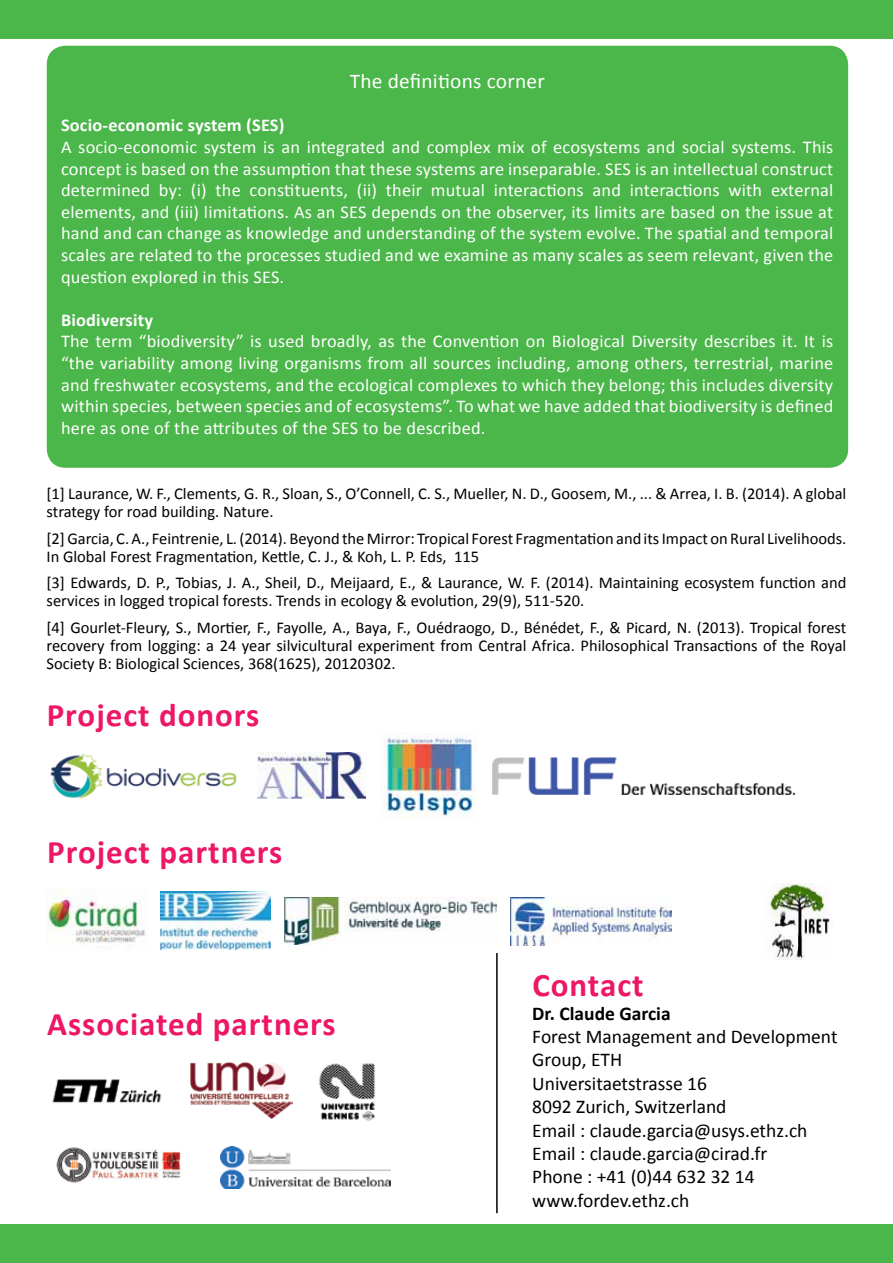
<style>
.page{position:relative;width:893px;height:1263px;background:#fff}
.page>*{position:absolute;margin:0;border:0;box-sizing:border-box;transform-origin:0 0}
.t1{font:700 33px "Calibri";letter-spacing:.03em;color:#ed1765}
.t2{font:21px "Calibri";letter-spacing:.01em;color:#fff}
.t3{font:19.5px/23.4px "Calibri";color:#000}
.t4{font:700 19.5px "Calibri";color:#000}
.t5{font:18px/21.6px "Calibri";letter-spacing:.01em;color:#fff;text-align:justify}
.t6{font:700 18px "Calibri";letter-spacing:.01em;color:#fff}
.t7{font:16.5px/18px "Calibri";color:#000}
</style>
<div class="page">
<div style="left:0;top:1225px;width:893px;height:38px;background:#4bb649"></div>
<div style="left:0;top:0;width:893px;height:38px;background:#4bb649"></div>
<div style="left:48px;top:46px;width:799px;height:421px;background:#4bb649;border-radius:18px"></div>
<div style="left:47px;top:46px;width:801px;height:422px;border:2px solid #4bb649;border-radius:18px"></div>
<img style="left:50px;top:754px;width:187px;height:45px">
<img style="left:258px;top:753px;width:108px;height:46px">
<img style="left:381px;top:733px;width:96px;height:85px">
<img style="left:492px;top:757px;width:303px;height:38px">
<img style="left:47px;top:889px;width:99px;height:54px">
<img style="left:161px;top:891px;width:110px;height:59px">
<img style="left:510px;top:897px;width:161px;height:48px">
<img style="left:769px;top:883px;width:61px;height:76px">
<img style="left:284px;top:898px;width:212px;height:46px">
<img style="left:52px;top:1079px;width:109px;height:24px">
<img style="left:221px;top:1146px;width:170px;height:42px">
<img style="left:190px;top:1062px;width:103px;height:56px">
<img style="left:56px;top:1147px;width:125px;height:36px">
<img style="left:319px;top:1063px;width:57px;height:58px">
<hr style="left:496px;top:953px;width:2px;height:260px;background:#000">
<p class="t2" style="left:350px;top:68px;width:197px">The definitions corner</p>
<p class="t6" style="left:61px;top:114px;width:225px">Socio-economic system (SES)</p>
<p class="t5" style="left:61px;top:136px;width:774px">A socio-economic system is an integrated and complex mix of ecosystems and social systems. This concept is based on the assumption that these systems are inseparable. SES is an intellectual construct determined by: (i) the constituents, (ii) their mutual interactions and interactions with external elements, and (iii) limitations. As an SES depends on the observer, its limits are based on the issue at hand and can change as knowledge and understanding of the system evolve. The spatial and temporal scales are related to the processes studied and we examine as many scales as seem relevant, given the question explored in this SES.</p>
<p class="t6" style="left:61px;top:308px;width:94px">Biodiversity</p>
<p class="t5" style="left:61px;top:331px;width:774px">The term “biodiversity” is used broadly, as the Convention on Biological Diversity describes it. It is “the variability among living organisms from all sources including, among others, terrestrial, marine and freshwater ecosystems, and the ecological complexes to which they belong; this includes diversity within species, between species and of ecosystems”. To what we have added that biodiversity is defined here as one of the attributes of the SES to be described.</p>
<p class="t7" style="left:47px;top:485px;width:801px">[1] Laurance, W. F., Clements, G. R., Sloan, S., O’Connell, C. S., Mueller, N. D., Goosem, M., ... &amp; Arrea, I. B. (2014). A global strategy for road building. Nature.</p>
<p class="t7" style="left:47px;top:529px;width:801px">[2] Garcia, C. A., Feintrenie, L. (2014). Beyond the Mirror: Tropical Forest Fragmentation and its Impact on Rural Livelihoods.<br>In Global Forest Fragmentation, Kettle, C. J., &amp; Koh, L. P. Eds, 115</p>
<p class="t7" style="left:47px;top:574px;width:801px">[3] Edwards, D. P., Tobias, J. A., Sheil, D., Meijaard, E., &amp; Laurance, W. F. (2014). Maintaining ecosystem function and services in logged tropical forests. Trends in ecology &amp; evolution, 29(9), 511-520.</p>
<p class="t7" style="left:47px;top:618px;width:801px;text-align:justify">[4] Gourlet-Fleury, S., Mortier, F., Fayolle, A., Baya, F., Ouédraogo, D., Bénédet, F., &amp; Picard, N. (2013). Tropical forest recovery from logging: a 24 year silvicultural experiment from Central Africa. Philosophical Transactions of the Royal Society B: Biological Sciences, 368(1625), 20120302.</p>
<h1 class="t1" style="left:47px;top:694px;width:214px">Project donors</h1>
<h1 class="t1" style="left:47px;top:831px;width:237px">Project partners</h1>
<h1 class="t1" style="left:47px;top:1003px;width:290px">Associated partners</h1>
<h1 class="t1" style="left:532px;top:964px;width:113px">Contact</h1>
<p class="t4" style="left:532px;top:1000px;width:140px">Dr. Claude Garcia</p>
<p class="t3" style="left:532px;top:1025px;width:307px">Forest Management and Development<br>Group, ETH<br>Universitaetstrasse 16<br>8092 Zurich, Switzerland<br>Email : claude.garcia@usys.ethz.ch<br>Email : claude.garcia@cirad.fr<br>Phone : +41 (0)44 632 32 14 www.fordev.ethz.ch</p>
</div>
